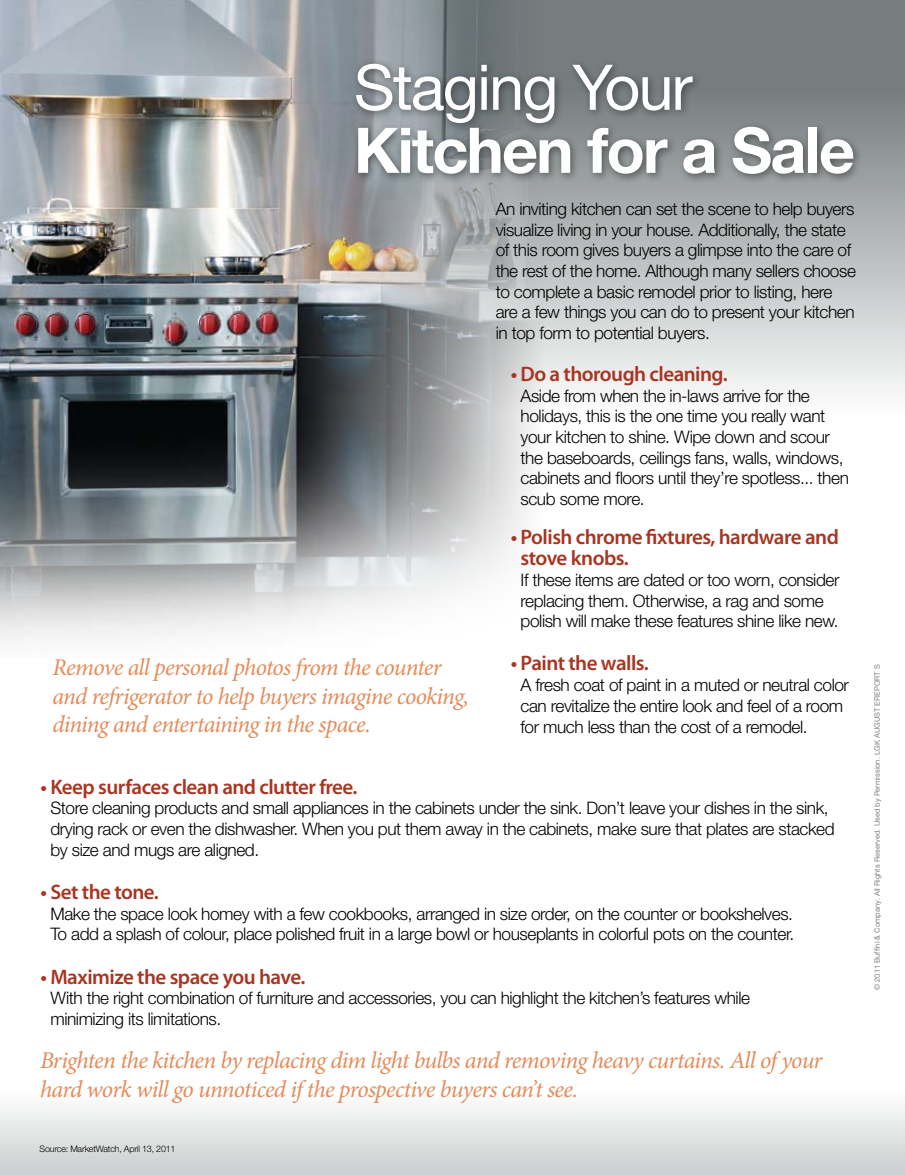
<style>
.page{position:relative;width:905px;height:1175px;background:#fff}
.page>*{position:absolute;margin:0;border:0;box-sizing:border-box;transform-origin:0 0}
.t1{font:700 63px "Helvetica Neue";letter-spacing:-.03em;color:#fff}
.t2{font:63px "Helvetica Neue";letter-spacing:-.03em;color:#fff}
.t3{font:italic 24px/28.8px "Minion Pro";letter-spacing:-.035em;color:#e48c5a}
.t4{font:600 21px/21px "Myriad Pro";letter-spacing:-.025em;color:#a83521}
.t5{font:300 17.25px/20.7px "Helvetica Neue";letter-spacing:-.025em;color:#000}
.t6{font:300 9px "Helvetica Neue";letter-spacing:-.025em;color:#000}
.t7{font:7.5px "Helvetica Neue";color:#808285}
</style>
<div class="page">
<div style="left:0;top:1034px;width:904px;height:140px;background:linear-gradient(to bottom,#fff,#d4d6d6)"></div>
<svg style="left:660px;top:0;width:244px;height:392px;background:#b3b6b7"></svg>
<img style="left:0;top:0;width:660px;height:640px">
<div style="left:350px;top:58px;width:512px;height:126px;background:#000;opacity:.45"></div>
<h1 class="t2" style="left:354px;top:50px;width:340px">Staging Your</h1>
<h1 class="t1" style="left:354px;top:111px;width:502px">Kitchen for a Sale</h1>
<p class="t5" style="left:495px;top:198px;width:362px">An inviting kitchen can set the scene to help buyers visualize living in your house. Additionally, the state of this room gives buyers a glimpse into the care of the rest of the home. Although many sellers choose to complete a basic remodel prior to listing, here are a few things you can do to present your kitchen in top form to potential buyers.</p>
<p class="t4" style="left:510px;top:363px;width:218px">• Do a thorough cleaning.</p>
<p class="t5" style="left:520px;top:384px;width:330px">Aside from when the in-laws arrive for the holidays, this is the one time you really want your kitchen to shine. Wipe down and scour the baseboards, ceilings fans, walls, windows, cabinets and floors until they’re spotless... then scub some more.</p>
<p class="t4" style="left:520px;top:526px;width:320px;text-indent:-10px">• Polish chrome fixtures, hardware and stove knobs.</p>
<p class="t5" style="left:520px;top:569px;width:320px">If these items are dated or too worn, consider replacing them. Otherwise, a rag and some polish will make these features shine like new.</p>
<p class="t4" style="left:510px;top:652px;width:140px">• Paint the walls.</p>
<p class="t5" style="left:520px;top:674px;width:330px">A fresh coat of paint in a muted or neutral color can revitalize the entire look and feel of a room for much less than the cost of a remodel.</p>
<h2 class="t3" style="left:52px;top:652px;width:418px">Remove all personal photos from the counter and refrigerator to help buyers imagine cooking, dining and entertaining in the space.</h2>
<p class="t4" style="left:40px;top:775px;width:318px">• Keep surfaces clean and clutter free.</p>
<p class="t5" style="left:50px;top:797px;width:785px">Store cleaning products and small appliances in the cabinets under the sink. Don’t leave your dishes in the sink, drying rack or even the dishwasher. When you put them away in the cabinets, make sure that plates are stacked by size and mugs are aligned.</p>
<p class="t4" style="left:40px;top:881px;width:120px">• Set the tone.</p>
<p class="t5" style="left:50px;top:902px;width:745px">Make the space look homey with a few cookbooks, arranged in size order, on the counter or bookshelves.<br>To add a splash of colour, place polished fruit in a large bowl or houseplants in colorful pots on the counter.</p>
<p class="t4" style="left:40px;top:965px;width:266px">• Maximize the space you have.</p>
<p class="t5" style="left:50px;top:987px;width:701px">With the right combination of furniture and accessories, you can highlight the kitchen’s features while minimizing its limitations.</p>
<h2 class="t3" style="left:40px;top:1046px;width:783px">Brighten the kitchen by replacing dim light bulbs and removing heavy curtains. All of your hard work will go unnoticed if the prospective buyers can’t see.</h2>
<p class="t6" style="left:40px;top:1143px;width:137px">Source: MarketWatch, April 13, 2011</p>
<p class="t7" style="left:872px;top:989px;width:327px;rotate:-90deg">© 2011 Buffini &amp; Company. All Rights Reserved. Used by Permission. LGK AUGUST EREPORT S</p>
</div>
